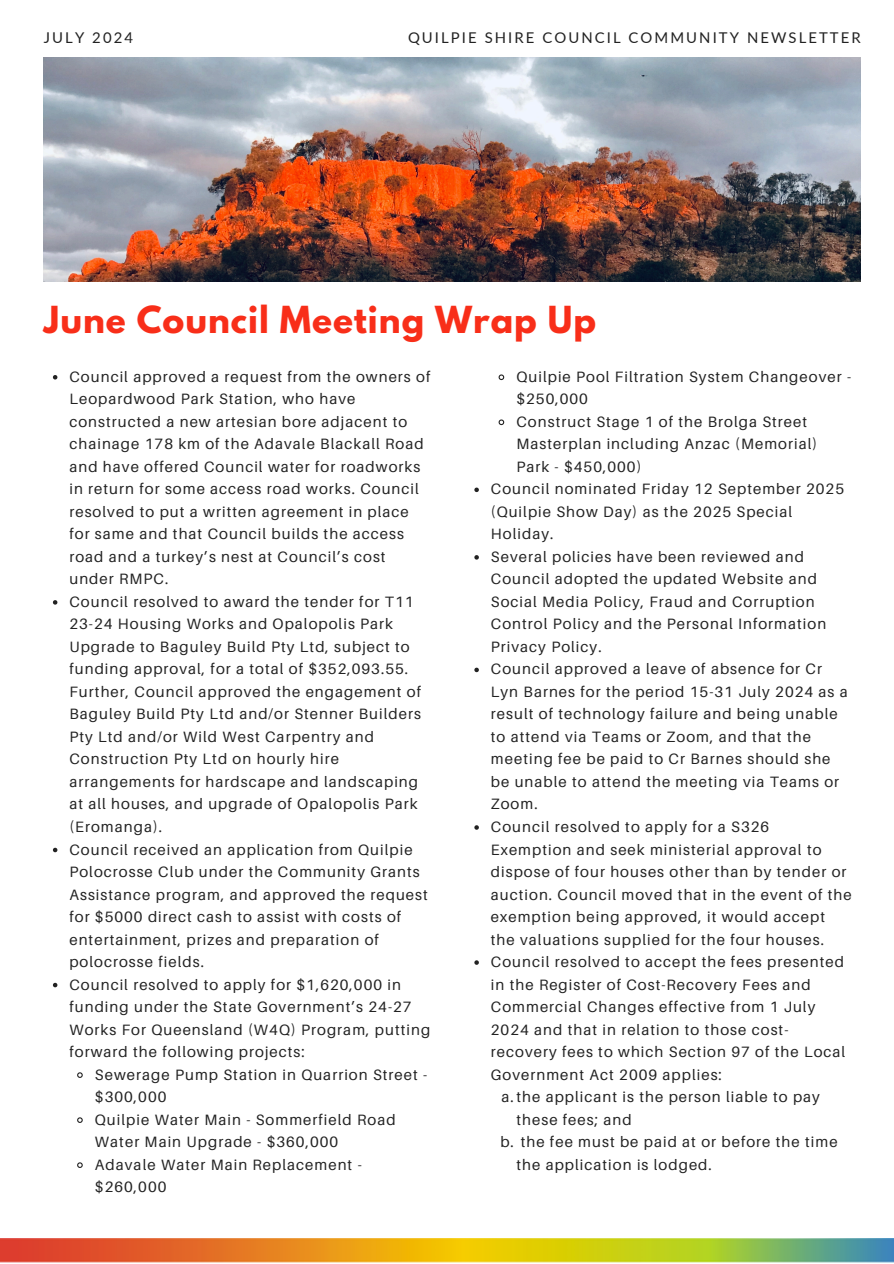
<style>
.page{position:relative;width:894px;height:1264px;background:#fff}
.page>*{position:absolute;margin:0;border:0;box-sizing:border-box;transform-origin:0 0}
.t1{font:700 33px "League Spartan";letter-spacing:.03em;color:#f82e19}
.t2{font:15px/22.5px "Aileron";letter-spacing:.07em;color:#222}
.t3{font:14.85px "Lato";letter-spacing:.14em;color:#222}
</style>
<div class="page">
<img style="left:0;top:1238px;width:893px;height:25px">
<img style="left:44px;top:58px;width:816px;height:223px">
<svg style="left:53px;top:375px;width:4px;height:4px"></svg>
<svg style="left:53px;top:600px;width:4px;height:4px"></svg>
<svg style="left:53px;top:847px;width:4px;height:5px"></svg>
<svg style="left:53px;top:982px;width:4px;height:5px"></svg>
<svg style="left:77px;top:1072px;width:6px;height:6px"></svg>
<svg style="left:77px;top:1117px;width:6px;height:6px"></svg>
<svg style="left:77px;top:1162px;width:6px;height:6px"></svg>
<svg style="left:498px;top:374px;width:7px;height:7px"></svg>
<svg style="left:498px;top:419px;width:7px;height:7px"></svg>
<svg style="left:474px;top:487px;width:4px;height:5px"></svg>
<svg style="left:474px;top:555px;width:4px;height:4px"></svg>
<svg style="left:474px;top:667px;width:4px;height:5px"></svg>
<svg style="left:474px;top:825px;width:4px;height:4px"></svg>
<svg style="left:474px;top:960px;width:4px;height:4px"></svg>
<p class="t3" style="left:44px;top:28px;width:91px">JULY 2024</p>
<p class="t3" style="left:408px;top:28px;width:454px">QUILPIE SHIRE COUNCIL COMMUNITY NEWSLETTER</p>
<p class="t1" style="left:44px;top:303px;width:553px">June Council Meeting Wrap Up</p>
<p class="t2" style="left:69px;top:365px;width:362px">Council approved a request from the owners of Leopardwood Park Station, who have constructed a new artesian bore adjacent to chainage 178 km of the Adavale Blackall Road and have offered Council water for roadworks in return for some access road works. Council resolved to put a written agreement in place for same and that Council builds the access road and a turkey’s nest at Council’s cost under RMPC.</p>
<h1 class="t2" style="left:69px;top:590px;width:353px">Council resolved to award the tender for T11<br>23-24 Housing Works and Opalopolis Park Upgrade to Baguley Build Pty Ltd, subject to funding approval, for a total of $352,093.55.<br>Further, Council approved the engagement of Baguley Build Pty Ltd and/or Stenner Builders Pty Ltd and/or Wild West Carpentry and Construction Pty Ltd on hourly hire arrangements for hardscape and landscaping at all houses, and upgrade of Opalopolis Park (Eromanga).</h1>
<p class="t2" style="left:69px;top:837px;width:360px">Council received an application from Quilpie Polocrosse Club under the Community Grants Assistance program, and approved the request for $5000 direct cash to assist with costs of entertainment, prizes and preparation of polocrosse fields.</p>
<p class="t2" style="left:69px;top:972px;width:362px">Council resolved to apply for $1,620,000 in funding under the State Government’s 24-27<br>Works For Queensland (W4Q) Program, putting forward the following projects:</p>
<p class="t2" style="left:95px;top:1062px;width:334px">Sewerage Pump Station in Quarrion Street - $300,000</p>
<p class="t2" style="left:95px;top:1107px;width:302px">Quilpie Water Main - Sommerfield Road<br>Water Main Upgrade - $360,000</p>
<p class="t2" style="left:95px;top:1152px;width:268px">Adavale Water Main Replacement - $260,000</p>
<p class="t2" style="left:516px;top:365px;width:336px">Quilpie Pool Filtration System Changeover - $250,000</p>
<p class="t2" style="left:516px;top:410px;width:302px">Construct Stage 1 of the Brolga Street<br>Masterplan including Anzac (Memorial)<br>Park - $450,000)</p>
<p class="t2" style="left:490px;top:477px;width:354px">Council nominated Friday 12 September 2025 (Quilpie Show Day) as the 2025 Special<br>Holiday.</p>
<p class="t2" style="left:490px;top:545px;width:337px">Several policies have been reviewed and Council adopted the updated Website and Social Media Policy, Fraud and Corruption Control Policy and the Personal Information Privacy Policy.</p>
<p class="t2" style="left:490px;top:657px;width:358px">Council approved a leave of absence for Cr Lyn Barnes for the period 15-31 July 2024 as a result of technology failure and being unable to attend via Teams or Zoom, and that the meeting fee be paid to Cr Barnes should she be unable to attend the meeting via Teams or Zoom.</p>
<p class="t2" style="left:490px;top:815px;width:362px">Council resolved to apply for a S326<br>Exemption and seek ministerial approval to dispose of four houses other than by tender or auction. Council moved that in the event of the exemption being approved, it would accept the valuations supplied for the four houses.</p>
<p class="t2" style="left:490px;top:950px;width:356px">Council resolved to accept the fees presented in the Register of Cost-Recovery Fees and Commercial Changes effective from 1 July 2024 and that in relation to those cost&shy;recovery fees to which Section 97 of the Local Government Act 2009 applies:</p>
<p class="t2" style="left:516px;top:1085px;width:305px;text-indent:-15px">a.the applicant is the person liable to pay these fees; and</p>
<p class="t2" style="left:516px;top:1130px;width:322px">the fee must be paid at or before the time the application is lodged.</p>
<p class="t2" style="left:500px;top:1130px;width:15px">b.</p>
</div>
